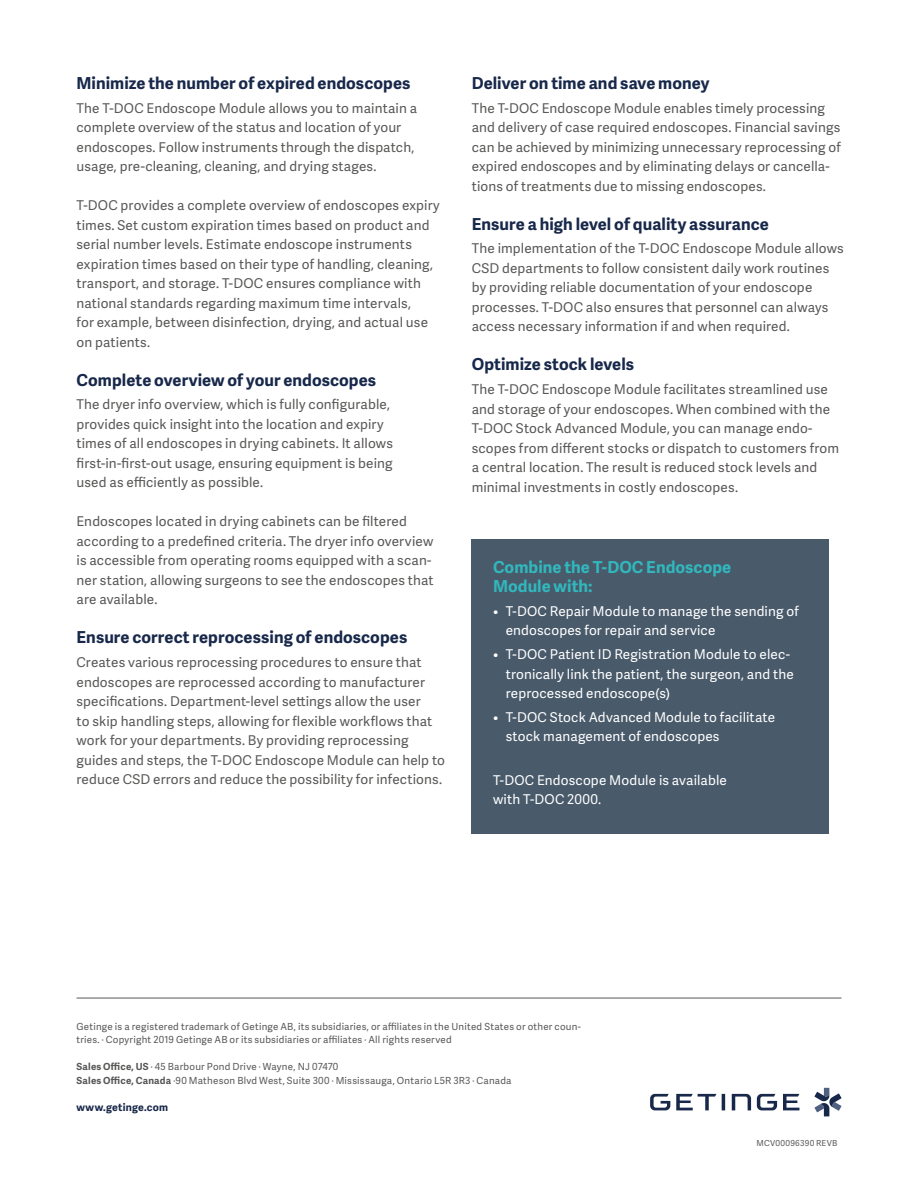
<style>
.page{position:relative;width:918px;height:1188px;background:#fff}
.page>*{position:absolute;margin:0;border:0;box-sizing:border-box;transform-origin:0 0}
.t1{font:700 16.5px "Adelle Sans";letter-spacing:.005em;color:#18284a}
.t2{font:700 16.5px/19.5px "Adelle Sans";letter-spacing:.005em;color:#31b7bc}
.t3{font:13.5px/19.5px "Adelle Sans";letter-spacing:.01em;color:#595857}
.t4{font:13.5px/19.5px "Adelle Sans";letter-spacing:.01em;color:#fff}
.t5{font:700 10.5px "Adelle Sans";letter-spacing:.02em;color:#18284a}
.t6{font:9.75px/13.5px "Adelle Sans";letter-spacing:.025em;color:#595857}
.t7{font:8.25px "Adelle Sans";letter-spacing:.025em;color:#595857}
.s1{font-weight:700}
</style>
<div class="page">
<hr style="left:77px;top:998px;width:764px;height:1px;background:#595857">
<div style="left:472px;top:539px;width:357px;height:295px;background:#495a6b"></div>
<svg style="left:814px;top:1088px;width:27px;height:28px"></svg>
<svg style="left:783px;top:1094px;width:16px;height:16px"></svg>
<svg style="left:676px;top:1094px;width:40px;height:16px"></svg>
<svg style="left:722px;top:1094px;width:3px;height:16px"></svg>
<svg style="left:650px;top:1094px;width:20px;height:16px"></svg>
<svg style="left:757px;top:1094px;width:20px;height:16px"></svg>
<svg style="left:732px;top:1094px;width:19px;height:16px"></svg>
<p class="t1" style="left:77px;top:71px;width:335px">Minimize the number of expired endoscopes</p>
<p class="t3" style="left:77px;top:98px;width:342px">The T-DOC Endoscope Module allows you to maintain a complete overview of the status and location of your endoscopes. Follow instruments through the dispatch, usage, pre-cleaning, cleaning, and drying stages.</p>
<p class="t3" style="left:77px;top:195px;width:365px">T-DOC provides a complete overview of endoscopes expiry times. Set custom expiration times based on product and serial number levels. Estimate endoscope instruments expiration times based on their type of handling, cleaning, transport, and storage. T-DOC ensures compliance with national standards regarding maximum time intervals,<br>for example, between disinfection, drying, and actual use on patients.</p>
<p class="t1" style="left:77px;top:368px;width:301px">Complete overview of your endoscopes</p>
<p class="t3" style="left:77px;top:395px;width:318px">The dryer info overview, which is fully configurable, provides quick insight into the location and expiry times of all endoscopes in drying cabinets. It allows first-in-first-out usage, ensuring equipment is being used as efficiently as possible.</p>
<p class="t3" style="left:77px;top:511px;width:359px">Endoscopes located in drying cabinets can be filtered according to a predefined criteria. The dryer info overview is accessible from operating rooms equipped with a scan&shy;ner station, allowing surgeons to see the endoscopes that are available.</p>
<p class="t1" style="left:77px;top:626px;width:332px">Ensure correct reprocessing of endoscopes</p>
<p class="t3" style="left:77px;top:652px;width:370px">Creates various reprocessing procedures to ensure that endoscopes are reprocessed according to manufacturer specifications. Department-level settings allow the user<br>to skip handling steps, allowing for flexible workflows that work for your departments. By providing reprocessing guides and steps, the T-DOC Endoscope Module can help to reduce CSD errors and reduce the possibility for infections.</p>
<p class="t1" style="left:472px;top:71px;width:239px">Deliver on time and save money</p>
<p class="t3" style="left:472px;top:98px;width:371px">The T-DOC Endoscope Module enables timely processing and delivery of case required endoscopes. Financial savings can be achieved by minimizing unnecessary reprocessing of expired endoscopes and by eliminating delays or cancella&shy;tions of treatments due to missing endoscopes.</p>
<p class="t1" style="left:472px;top:212px;width:299px">Ensure a high level of quality assurance</p>
<p class="t3" style="left:472px;top:239px;width:374px">The implementation of the T-DOC Endoscope Module allows CSD departments to follow consistent daily work routines by providing reliable documentation of your endoscope processes. T-DOC also ensures that personnel can always access necessary information if and when required.</p>
<p class="t1" style="left:472px;top:353px;width:164px">Optimize stock levels</p>
<p class="t3" style="left:472px;top:379px;width:369px">The T-DOC Endoscope Module facilitates streamlined use and storage of your endoscopes. When combined with the T-DOC Stock Advanced Module, you can manage endo&shy;scopes from different stocks or dispatch to customers from a central location. The result is reduced stock levels and minimal investments in costly endoscopes.</p>
<p class="t2" style="left:493px;top:556px;width:240px">Combine the T-DOC Endoscope<br>Module with:</p>
<p class="t4" style="left:506px;top:601px;width:294px;text-indent:-13px">• T-DOC Repair Module to manage the sending of endoscopes for repair and service</p>
<p class="t4" style="left:506px;top:644px;width:289px;text-indent:-13px">• T-DOC Patient ID Registration Module to elec&shy;tronically link the patient, the surgeon, and the reprocessed endoscope(s)</p>
<p class="t4" style="left:506px;top:707px;width:271px;text-indent:-13px">• T-DOC Stock Advanced Module to facilitate stock management of endoscopes</p>
<p class="t4" style="left:493px;top:770px;width:235px">T-DOC Endoscope Module is available with T-DOC 2000.</p>
<p class="t6" style="left:77px;top:1019px;width:506px">Getinge is a registered trademark of Getinge AB, its subsidiaries, or affiliates in the United States or other coun&shy;tries. · Copyright 2019 Getinge AB or its subsidiaries or affiliates · All rights reserved</p>
<p class="t6" style="left:77px;top:1060px;width:436px"><span class="s1">Sales Office, US</span> · 45 Barbour Pond Drive · Wayne, NJ 07470<br><span class="s1">Sales Office, Canada</span> ·90 Matheson Blvd West, Suite 300 · Mississauga, Ontario L5R 3R3 · Canada</p>
<p class="t5" style="left:77px;top:1099px;width:93px">www.getinge.com</p>
<p class="t7" style="left:757px;top:1137px;width:82px">MCV00096390 REVB</p>
</div>
